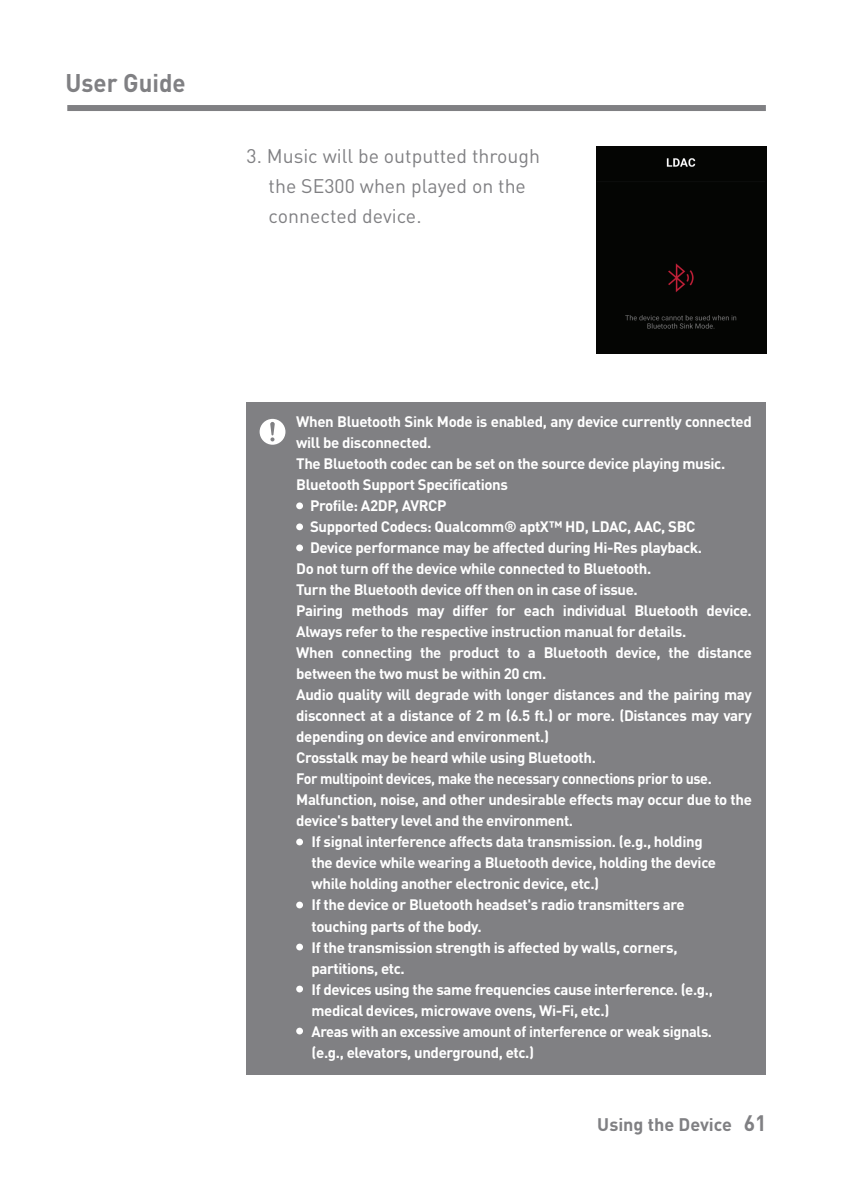
<style>
.page{position:relative;width:851px;height:1191px;background:#fff}
.page>*{position:absolute;margin:0;border:0;box-sizing:border-box;transform-origin:0 0}
.t1{font:700 25.2px "DINOT";color:#808083;scale:.95 1}
.t2{font:19.5px/30px "DINOT";color:#808083}
.t3{font:700 18px "DINOT";color:#808083}
.t4{font:700 15px "DINOT";letter-spacing:-.025em;color:#fff}
.t5{font:700 15px "DINOT";letter-spacing:-.025em;color:#fff;scale:.95 1}
.s1{font-size:22.2px}
</style>
<div class="page">
<div style="left:67px;top:105px;width:698px;height:6px;background:#808083"></div>
<div style="left:246px;top:402px;width:519px;height:672px;background:#808083"></div>
<svg style="left:259px;top:419px;width:26px;height:26px"></svg>
<div style="left:296px;top:502px;width:7px;height:7px;background:#fff;border-radius:50%"></div>
<div style="left:296px;top:523px;width:7px;height:7px;background:#fff;border-radius:50%"></div>
<div style="left:296px;top:544px;width:7px;height:7px;background:#fff;border-radius:50%"></div>
<div style="left:296px;top:838px;width:7px;height:7px;background:#fff;border-radius:50%"></div>
<div style="left:296px;top:901px;width:7px;height:7px;background:#fff;border-radius:50%"></div>
<div style="left:296px;top:943px;width:7px;height:7px;background:#fff;border-radius:50%"></div>
<div style="left:296px;top:985px;width:7px;height:7px;background:#fff;border-radius:50%"></div>
<div style="left:296px;top:1027px;width:7px;height:7px;background:#fff;border-radius:50%"></div>
<div style="left:596px;top:146px;width:170px;height:208px;background:#040503"></div>
<p class="t1" style="left:65px;top:66px;width:128px">User Guide</p>
<p class="t2" style="left:268px;top:140px;width:273px;text-indent:-22px">3. Music will be outputted through the SE300 when played on the connected device.</p>
<p class="t4" style="left:296px;top:412px;width:457px">When Bluetooth Sink Mode is enabled, any device currently connected</p>
<p class="t4" style="left:296px;top:433px;width:137px">will be disconnected.</p>
<p class="t4" style="left:296px;top:454px;width:430px">The Bluetooth codec can be set on the source device playing music.</p>
<p class="t4" style="left:296px;top:475px;width:213px">Bluetooth Support Specifications</p>
<p class="t4" style="left:310px;top:496px;width:138px">Profile: A2DP, AVRCP</p>
<p class="t4" style="left:310px;top:517px;width:387px">Supported Codecs: Qualcomm® aptX™ HD, LDAC, AAC, SBC</p>
<p class="t4" style="left:310px;top:538px;width:393px">Device performance may be affected during Hi-Res playback.</p>
<p class="t4" style="left:296px;top:559px;width:356px">Do not turn off the device while connected to Bluetooth.</p>
<p class="t4" style="left:296px;top:580px;width:343px">Turn the Bluetooth device off then on in case of issue.</p>
<p class="t4" style="left:296px;top:601px;width:457px">Pairing methods may differ for each individual Bluetooth device.</p>
<p class="t4" style="left:296px;top:622px;width:391px">Always refer to the respective instruction manual for details.</p>
<p class="t4" style="left:296px;top:643px;width:457px">When connecting the product to a Bluetooth device, the distance</p>
<p class="t4" style="left:296px;top:664px;width:251px">between the two must be within 20 cm.</p>
<p class="t4" style="left:296px;top:685px;width:457px">Audio quality will degrade with longer distances and the pairing may</p>
<p class="t4" style="left:296px;top:706px;width:457px">disconnect at a distance of 2 m (6.5 ft.) or more. (Distances may vary</p>
<p class="t4" style="left:296px;top:727px;width:254px">depending on device and environment.)</p>
<p class="t4" style="left:296px;top:748px;width:301px">Crosstalk may be heard while using Bluetooth.</p>
<p class="t5" style="left:296px;top:769px;width:439px">For multipoint devices, make the necessary connections prior to use.</p>
<p class="t4" style="left:296px;top:790px;width:457px">Malfunction, noise, and other undesirable effects may occur due to the</p>
<p class="t4" style="left:296px;top:811px;width:278px">device's battery level and the environment.</p>
<p class="t4" style="left:311px;top:832px;width:392px">If signal interference affects data transmission. (e.g., holding</p>
<p class="t4" style="left:311px;top:853px;width:406px">the device while wearing a Bluetooth device, holding the device</p>
<p class="t4" style="left:311px;top:874px;width:289px">while holding another electronic device, etc.)</p>
<p class="t4" style="left:311px;top:895px;width:374px">If the device or Bluetooth headset's radio transmitters are</p>
<p class="t4" style="left:311px;top:916px;width:172px">touching parts of the body.</p>
<p class="t4" style="left:311px;top:937px;width:367px">If the transmission strength is affected by walls, corners,</p>
<p class="t4" style="left:311px;top:958px;width:95px">partitions, etc.</p>
<p class="t4" style="left:311px;top:979px;width:403px">If devices using the same frequencies cause interference. (e.g.,</p>
<p class="t4" style="left:311px;top:1000px;width:299px">medical devices, microwave ovens, Wi-Fi, etc.)</p>
<p class="t4" style="left:311px;top:1021px;width:402px">Areas with an excessive amount of interference or weak signals.</p>
<p class="t4" style="left:311px;top:1042px;width:224px">(e.g., elevators, underground, etc.)</p>
<p class="t3" style="left:597px;top:1112px;width:171px">Using the Device <span class="s1">61</span></p>
</div>
